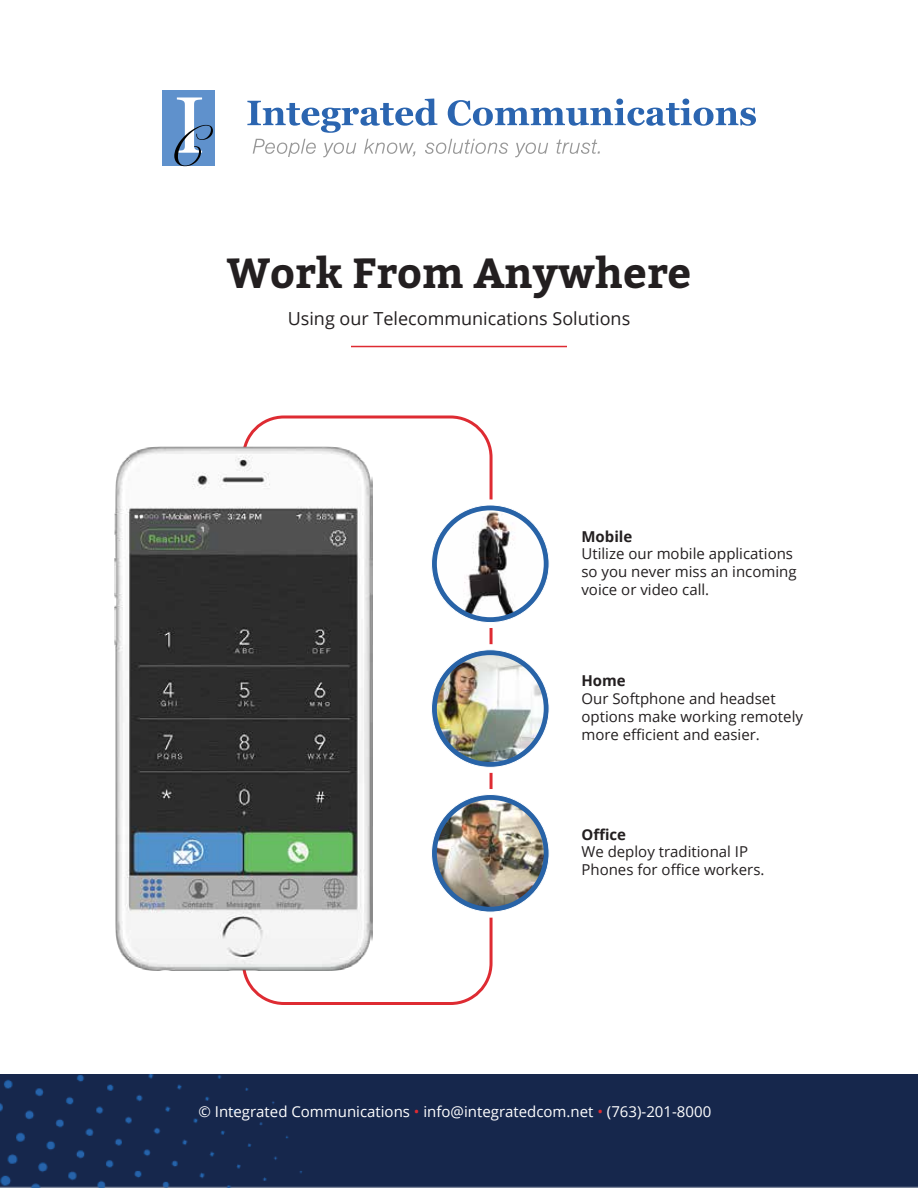
<style>
.page{position:relative;width:918px;height:1188px;background:#fff}
.page>*{position:absolute;margin:0;border:0;box-sizing:border-box;transform-origin:0 0}
.t1{font:700 42px "Bitter";color:#231f20}
.t2{font:18px "Open Sans";color:#231f20}
.t3{font:15px/18px "Open Sans";color:#231f20}
.t4{font:15px "Open Sans";color:#fff}
.t5{font:700 15px "Open Sans";color:#231f20}
.s1{color:#de2b32}
</style>
<div class="page">
<div style="left:0;top:1074px;width:918px;height:114px;background:#16274c"></div>
<hr style="left:351px;top:346px;width:216px;height:1px;background:#de2b32">
<svg style="left:432px;top:650px;width:117px;height:117px;background:#356cab"></svg>
<img style="left:437px;top:655px;width:107px;height:107px;border-radius:53px">
<svg style="left:432px;top:505px;width:117px;height:118px;background:#4175b1"></svg>
<img style="left:437px;top:510px;width:107px;height:107px;border-radius:53px">
<svg style="left:432px;top:795px;width:117px;height:117px;background:#366cab"></svg>
<img style="left:437px;top:800px;width:107px;height:107px;border-radius:53px">
<img style="left:115px;top:447px;width:257px;height:523px">
<div style="left:162px;top:91px;width:53px;height:75px;background:#5f91cc"></div>
<svg style="left:247px;top:99px;width:190px;height:34px"></svg>
<svg style="left:448px;top:99px;width:308px;height:27px"></svg>
<svg style="left:253px;top:139px;width:63px;height:18px"></svg>
<svg style="left:323px;top:143px;width:33px;height:14px"></svg>
<svg style="left:364px;top:139px;width:52px;height:18px"></svg>
<svg style="left:425px;top:139px;width:83px;height:15px"></svg>
<svg style="left:515px;top:143px;width:33px;height:14px"></svg>
<svg style="left:556px;top:140px;width:44px;height:14px"></svg>
<svg style="left:174px;top:97px;width:39px;height:69px"></svg>
<h1 class="t1" style="left:227px;top:246px;width:466px">Work From Anywhere</h1>
<p class="t2" style="left:288px;top:306px;width:344px">Using our Telecommunications Solutions</p>
<p class="t5" style="left:581px;top:526px;width:52px">Mobile</p>
<p class="t3" style="left:581px;top:544px;width:217px">Utilize our mobile applications so you never miss an incoming voice or video call.</p>
<p class="t5" style="left:581px;top:670px;width:46px">Home</p>
<p class="t3" style="left:581px;top:689px;width:223px">Our Softphone and headset options make working remotely more efficient and easier.</p>
<p class="t5" style="left:581px;top:824px;width:46px">Office</p>
<p class="t3" style="left:581px;top:843px;width:185px">We deploy traditional IP<br>Phones for office workers.</p>
<p class="t4" style="left:198px;top:1101px;width:514px">© Integrated Communications <span class="s1">•</span> info@integratedcom.net <span class="s1">•</span> (763)-201-8000</p>
</div>
